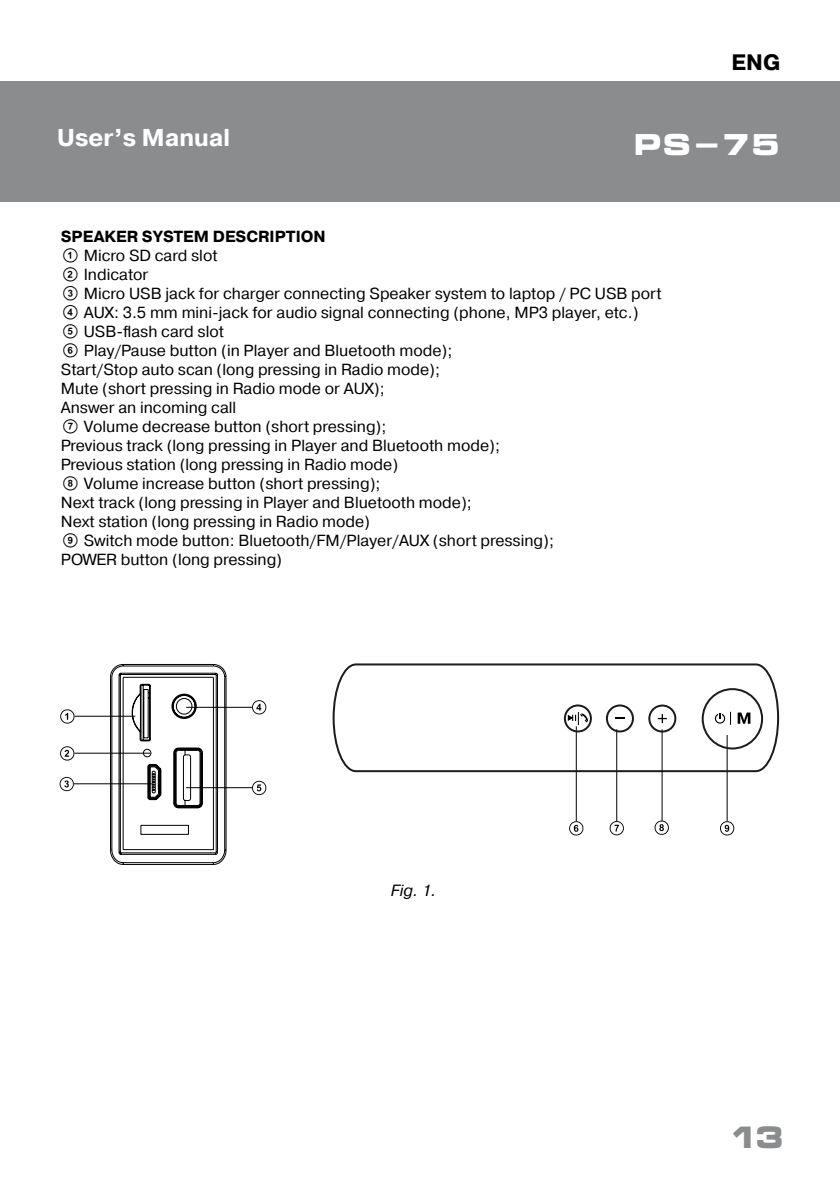
<style>
.page{position:relative;width:840px;height:1191px;background:#fff}
.page>*{position:absolute;margin:0;border:0;box-sizing:border-box;transform-origin:0 0}
.t1{font:700 30px "Micra";color:#8a8c8e}
.t2{font:700 29.2px "Micra";color:#fff}
.t3{font:700 24.2px "Pragmatica";color:#fff}
.t4{font:700 22.2px "Pragmatica";color:#000}
.t5{font:italic 16.2px "Pragmatica";color:#000}
.t6{font:16px/19px "Pragmatica";color:#000}
.s1{font-weight:700}
.s2{font-family:"SVEN"}
</style>
<div class="page">
<div style="left:0;top:81px;width:839px;height:121px;background:#8a8c8e"></div>
<svg style="left:60px;top:709px;width:14px;height:14px"></svg>
<svg style="left:60px;top:746px;width:14px;height:14px"></svg>
<svg style="left:60px;top:777px;width:14px;height:14px"></svg>
<svg style="left:252px;top:700px;width:14px;height:14px"></svg>
<svg style="left:252px;top:781px;width:14px;height:14px"></svg>
<svg style="left:569px;top:821px;width:14px;height:14px"></svg>
<svg style="left:609px;top:821px;width:14px;height:14px"></svg>
<svg style="left:654px;top:820px;width:14px;height:15px"></svg>
<svg style="left:720px;top:821px;width:13px;height:14px"></svg>
<hr style="left:74px;top:716px;width:61px;height:1px;background:#000">
<hr style="left:74px;top:783px;width:78px;height:1px;background:#000">
<hr style="left:186px;top:707px;width:66px;height:1px;background:#000">
<hr style="left:186px;top:787px;width:67px;height:1px;background:#000">
<hr style="left:74px;top:753px;width:76px;height:1px;background:#000">
<hr style="left:726px;top:735px;width:1px;height:86px;background:#000">
<hr style="left:661px;top:729px;width:1px;height:92px;background:#000">
<hr style="left:616px;top:729px;width:1px;height:92px;background:#000">
<hr style="left:575px;top:726px;width:1px;height:95px;background:#000">
<svg style="left:332px;top:663px;width:447px;height:110px"></svg>
<svg style="left:657px;top:714px;width:9px;height:9px"></svg>
<svg style="left:110px;top:664px;width:116px;height:201px"></svg>
<div style="left:140px;top:825px;width:49px;height:9px;border:1px solid #000"></div>
<div style="left:143px;top:749px;width:8px;height:8px;border:1px solid #000;border-radius:50%"></div>
<svg style="left:737px;top:712px;width:13px;height:11px"></svg>
<svg style="left:714px;top:712px;width:16px;height:13px"></svg>
<svg style="left:567px;top:712px;width:20px;height:13px"></svg>
<div style="left:648px;top:704px;width:28px;height:28px;border:2px solid #1f1b18;border-radius:50%"></div>
<h3 class="t4" style="left:731px;top:47px;width:50px">ENG</h3>
<h3 class="t3" style="left:57px;top:122px;width:174px">User’s Manual</h3>
<h2 class="t2" style="left:632px;top:129px;width:149px">PS-75</h2>
<p class="t6" style="left:61px;top:227px;width:602px"><span class="s1">SPEAKER SYSTEM DESCRIPTION<br></span><span class="s2">A</span> Micro SD card slot<br><span class="s2">B</span> Indicator<br><span class="s2">C</span> Micro USB jack for charger connecting Speaker system to laptop / PC USB port <span class="s2">D</span> AUX: 3.5 mm mini-jack for audio signal connecting (phone, MP3 player, etc.)<br><span class="s2">E</span> USB-flash card slot<br><span class="s2">F</span> Play/Pause button (in Player and Bluetooth mode);<br>Start/Stop auto scan (long pressing in Radio mode);<br>Mute (short pressing in Radio mode or AUX);<br>Answer an incoming call<br><span class="s2">G</span> Volume decrease button (short pressing);<br>Previous track (long pressing in Player and Bluetooth mode);<br>Previous station (long pressing in Radio mode)<br><span class="s2">H</span> Volume increase button (short pressing);<br>Next track (long pressing in Player and Bluetooth mode);<br>Next station (long pressing in Radio mode)<br><span class="s2">I</span> Switch mode button: Bluetooth/FM/Player/AUX (short pressing);<br>POWER button (long pressing)</p>
<p class="t5" style="left:390px;top:880px;width:47px">Fig. 1.</p>
<h1 class="t1" style="left:727px;top:1121px;width:58px">13</h1>
</div>
